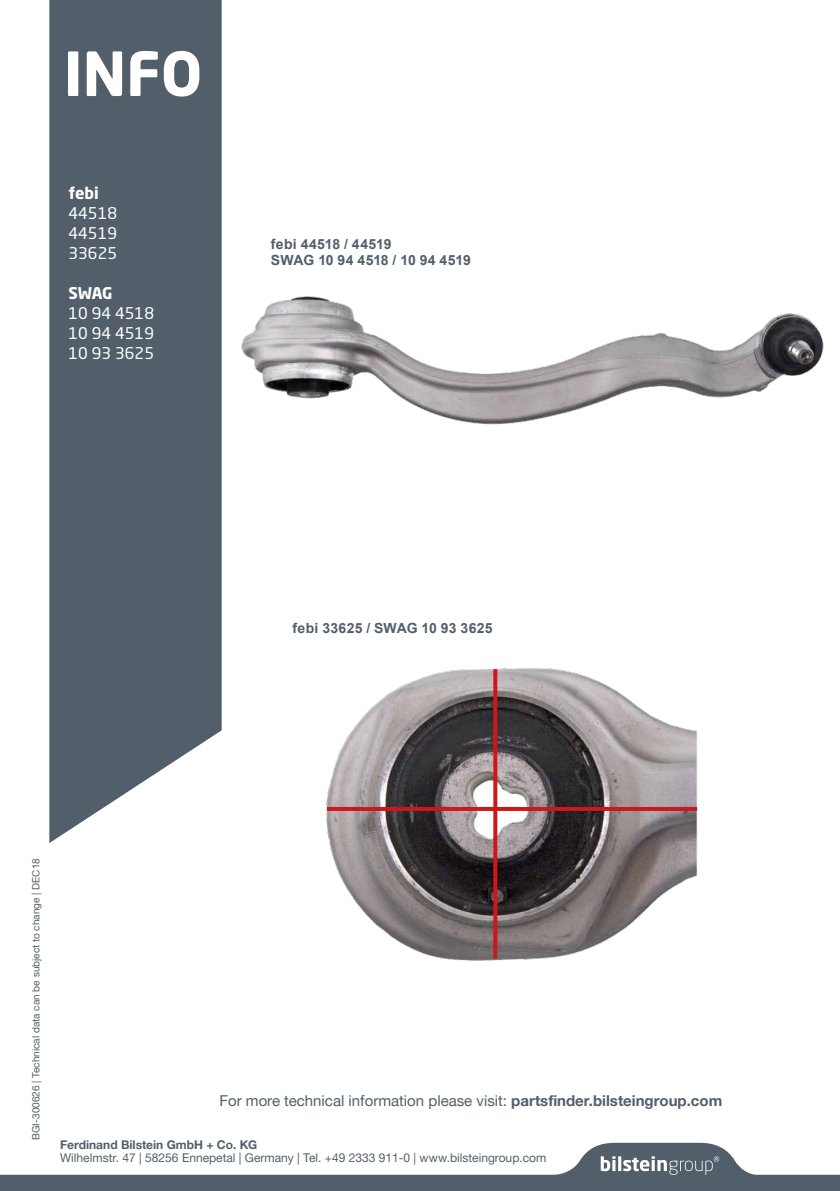
<style>
.page{position:relative;width:840px;height:1191px;background:#fff}
.page>*{position:absolute;margin:0;border:0;box-sizing:border-box;transform-origin:0 0}
.t1{font:700 60px "Neo Sans Pro";color:#fff}
.t2{font:16px/20px "Neo Sans Pro";color:#fff;text-align:justify}
.t3{font:700 16px "Neo Sans Pro";letter-spacing:-.015em;color:#fff}
.t4{font:15px "Helvetica Neue World 55 Roman";color:#525f6b}
.t5{font:700 14px/16px "Arial";letter-spacing:.015em;color:#525f6b}
.t6{font:12px "Helvetica Neue World 55 Roman";color:#525f6b}
.t7{font:700 12px "Helvetica Neue World 75";color:#525f6b}
.t8{font:10px "Helvetica Neue World 55 Roman";color:#525f6b}
.s1{font-family:"Helvetica Neue World 75";font-weight:700}
</style>
<div class="page">
<svg style="left:0;top:1142px;width:839px;height:49px"></svg>
<svg style="left:600px;top:1156px;width:118px;height:18px"></svg>
<svg style="left:49px;top:0;width:173px;height:843px;background:#5e6a75"></svg>
<img style="left:326px;top:668px;width:372px;height:293px">
<hr style="left:327px;top:807px;width:369px;height:4px;background:#cd1719">
<img style="left:213px;top:259px;width:611px;height:202px">
<svg style="left:493px;top:669px;width:4px;height:289px"></svg>
<h1 class="t1" style="left:64px;top:35px;width:140px">INFO</h1>
<h2 class="t3" style="left:69px;top:183px;width:32px">febi</h2>
<h2 class="t2" style="left:69px;top:203px;width:50px">44518<br>44519<br>33625</h2>
<h2 class="t3" style="left:69px;top:283px;width:45px">SWAG</h2>
<h2 class="t2" style="left:69px;top:303px;width:87px">10 94 4518<br>10 94 4519<br>10 93 3625</h2>
<p class="t5" style="left:271px;top:237px;width:201px">febi 44518 / 44519<br>SWAG 10 94 4518 / 10 94 4519</p>
<p class="t5" style="left:292px;top:620px;width:201px">febi 33625 / SWAG 10 93 3625</p>
<p class="t8" style="left:30px;top:1140px;width:283px;rotate:-90deg">BGI-300626 | Technical data can be subject to change | DEC18</p>
<p class="t4" style="left:219px;top:1092px;width:504px">For more technical information please visit: <span class="s1">partsfinder.bilsteingroup.com</span></p>
<p class="t7" style="left:60px;top:1138px;width:198px">Ferdinand Bilstein GmbH + Co. KG</p>
<p class="t6" style="left:60px;top:1151px;width:487px">Wilhelmstr. 47 | 58256 Ennepetal | Germany | Tel. +49 2333 911-0 | www.bilsteingroup.com</p>
</div>
